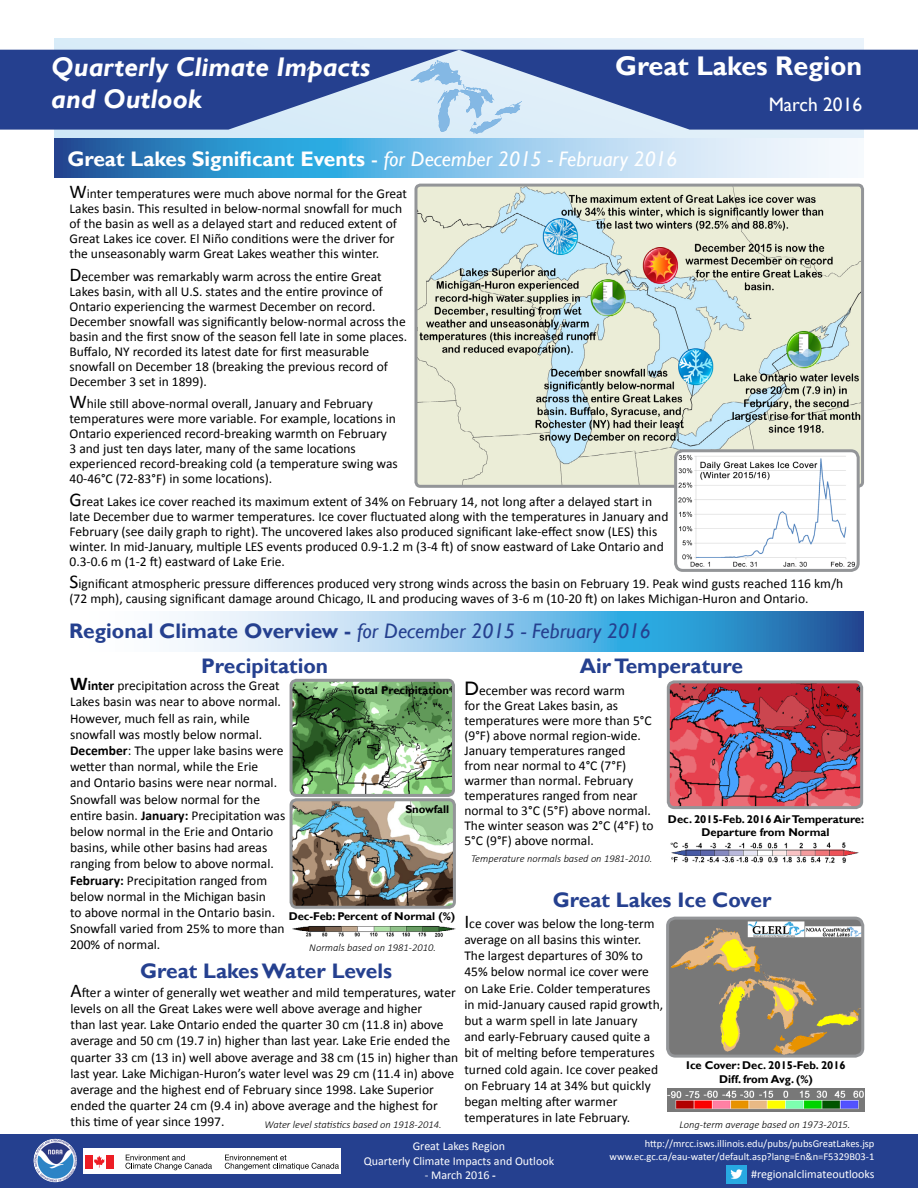
<style>
.page{position:relative;width:918px;height:1188px;background:#fff}
.page>*{position:absolute;margin:0;border:0;box-sizing:border-box;transform-origin:0 0}
.t1{font:italic 700 27px/32.4px "Gill Sans";color:#fff}
.t2{font:700 27px "Gill Sans";color:#fff}
.t3{font:700 21px "Gill Sans";color:#25408f}
.t4{font:italic 21px "Gill Sans";color:#fff}
.t5{font:italic 21px "Gill Sans";color:#25408f}
.t6{font:19.5px "Gill Sans";color:#fff}
.t7{font:13.5px/16.2px "Calibri";color:#000}
.t8{font:12px/14.4px "Calibri";color:#fff;text-align:center}
.t9{font:700 11.25px/13.5px "Gill Sans";color:#000;text-align:center}
.t10{font:italic 300 10.5px "Calibri";color:#000}
.t11{font:10.5px/12.6px "Calibri";color:#fff;text-align:right}
.s1{font-weight:700;font-style:normal}
.s2{font-style:normal}
.s3{font-size:19.5px}
.s4{font-weight:700;font-size:19.5px}
.s5{font-weight:700}
.s6{font-family:"Gill Sans";font-size:19.5px}
</style>
<div class="page">
<div style="left:0;top:1134px;width:918px;height:54px;background:#25408f"></div>
<svg style="left:54px;top:39px;width:810px;height:99px;background:#dbebf7"></svg>
<svg style="left:0;top:50px;width:918px;height:80px;background:#445da1"></svg>
<svg style="left:54px;top:138px;width:794px;height:40px;background:#7eb9e0"></svg>
<img style="left:727px;top:1165px;width:19px;height:18px">
<svg style="left:46px;top:1139px;width:9px;height:2px"></svg>
<img style="left:410px;top:61px;width:112px;height:73px">
<div style="left:83px;top:1149px;width:258px;height:25px;background:#fff"></div>
<svg style="left:94px;top:1156px;width:11px;height:12px"></svg>
<div style="left:85px;top:1155px;width:7px;height:14px;background:#ed1d24"></div>
<div style="left:106px;top:1155px;width:7px;height:14px;background:#ed1d24"></div>
<svg style="left:225px;top:1155px;width:114px;height:15px"></svg>
<svg style="left:125px;top:1155px;width:87px;height:15px"></svg>
<img style="left:418px;top:188px;width:442px;height:296px">
<div style="left:414px;top:184px;width:450px;height:304px;border:3px solid #939598;border-radius:4px"></div>
<svg style="left:178px;top:612px;width:686px;height:39px;background:#7eb9e0"></svg>
<img style="left:671px;top:684px;width:188px;height:121px">
<div style="left:667px;top:680px;width:196px;height:129px;border:3px solid #939598;border-radius:6px"></div>
<img style="left:294px;top:802px;width:158px;height:103px">
<div style="left:290px;top:798px;width:166px;height:111px;border:3px solid #939598;border-radius:5px"></div>
<img style="left:292px;top:926px;width:164px;height:11px">
<img style="left:670px;top:842px;width:189px;height:21px">
<img style="left:678px;top:453px;width:178px;height:115px">
<div style="left:674px;top:449px;width:186px;height:123px;border:3px solid #939598;border-radius:7px"></div>
<img style="left:670px;top:921px;width:190px;height:133px">
<div style="left:666px;top:917px;width:198px;height:141px;border:3px solid #939598;border-radius:8px"></div>
<img style="left:667px;top:1088px;width:197px;height:24px">
<img style="left:291px;top:680px;width:160px;height:113px">
<div style="left:290px;top:679px;width:165px;height:118px;border:3px solid #939598;border-radius:6px"></div>
<h1 class="t1" style="left:51px;top:51px;width:320px">Quarterly Climate Impacts and Outlook</h1>
<h1 class="t2" style="left:615px;top:49px;width:249px">Great Lakes Region</h1>
<h3 class="t6" style="left:769px;top:93px;width:95px">March 2016</h3>
<h2 class="t4" style="left:67px;top:146px;width:612px"><span class="s1">Great Lakes Significant Events</span> <span class="s2">-</span> for December 2015 - February 2016</h2>
<p class="t7" style="left:70px;top:186px;width:339px;line-height:15px"><span class="s3">W</span>inter temperatures were much above normal for the Great Lakes basin. This resulted in below-normal snowfall for much of the basin as well as a delayed start and reduced extent of Great Lakes ice cover. El Niño conditions were the driver for the unseasonably warm Great Lakes weather this winter.</p>
<p class="t7" style="left:70px;top:269px;width:339px;line-height:15px"><span class="s3">D</span>ecember was remarkably warm across the entire Great Lakes basin, with all U.S. states and the entire province of Ontario experiencing the warmest December on record.<br>December snowfall was significantly below-normal across the basin and the first snow of the season fell late in some places.<br>Buffalo, NY recorded its latest date for first measurable snowfall on December 18 (breaking the previous record of December 3 set in 1899).</p>
<p class="t7" style="left:70px;top:396px;width:330px;line-height:15px"><span class="s3">W</span>hile still above-normal overall, January and February temperatures were more variable. For example, locations in Ontario experienced record-breaking warmth on February<br>3 and just ten days later, many of the same locations experienced record-breaking cold (a temperature swing was 40-46°C (72-83°F) in some locations).</p>
<p class="t7" style="left:70px;top:494px;width:600px;line-height:15px"><span class="s3">G</span>reat Lakes ice cover reached its maximum extent of 34% on February 14, not long after a delayed start in late December due to warmer temperatures. Ice cover fluctuated along with the temperatures in January and February (see daily graph to right). The uncovered lakes also produced significant lake-effect snow (LES) this winter. In mid-January, multiple LES events produced 0.9-1.2 m (3-4 ft) of snow eastward of Lake Ontario and 0.3-0.6 m (1-2 ft) eastward of Lake Erie.</p>
<p class="t7" style="left:70px;top:576px;width:775px;line-height:15px"><span class="s3">S</span>ignificant atmospheric pressure differences produced very strong winds across the basin on February 19. Peak wind gusts reached 116 km/h (72 mph), causing significant damage around Chicago, IL and producing waves of 3-6 m (10-20 ft) on lakes Michigan-Huron and Ontario.</p>
<h2 class="t5" style="left:69px;top:619px;width:583px"><span class="s1">Regional Climate Overview -</span> for December 2015 - February 2016</h2>
<h2 class="t3" style="left:201px;top:653px;width:129px">Precipitation</h2>
<h2 class="t3" style="left:580px;top:654px;width:165px">Air Temperature</h2>
<p class="t7" style="left:70px;top:678px;width:217px"><span class="s4">W</span><span class="s5">inter</span> precipitation across the Great Lakes basin was near to above normal.<br>However, much fell as rain, while snowfall was mostly below normal.<br><span class="s5">December</span>: The upper lake basins were wetter than normal, while the Erie<br>and Ontario basins were near normal.<br>Snowfall was below normal for the entire basin. <span class="s5">January:</span> Precipitation was below normal in the Erie and Ontario basins, while other basins had areas ranging from below to above normal.<br><span class="s5">February:</span> Precipitation ranged from below normal in the Michigan basin<br>to above normal in the Ontario basin.<br>Snowfall varied from 25% to more than 200% of normal.</p>
<p class="t7" style="left:464px;top:684px;width:191px;line-height:15px"><span class="s6">D</span>ecember was record warm<br>for the Great Lakes basin, as temperatures were more than 5°C (9°F) above normal region-wide.<br>January temperatures ranged from near normal to 4°C (7°F) warmer than normal. February temperatures ranged from near normal to 3°C (5°F) above normal.<br>The winter season was 2°C (4°F) to<br>5°C (9°F) above normal.</p>
<p class="t9" style="left:352px;top:683px;width:99px">Total Precipitation</p>
<p class="t9" style="left:405px;top:803px;width:45px">Snowfall</p>
<p class="t9" style="left:668px;top:813px;width:198px">Dec. 2015-Feb. 2016 Air Temperature:<br>Departure from Normal</p>
<p class="t10" style="left:471px;top:852px;width:183px">Temperature normals based on 1981-2010.</p>
<h2 class="t3" style="left:553px;top:887px;width:220px">Great Lakes Ice Cover</h2>
<p class="t7" style="left:464px;top:915px;width:200px"><span class="s3">I</span>ce cover was below the long-term average on all basins this winter.<br>The largest departures of 30% to<br>45% below normal ice cover were on Lake Erie. Colder temperatures in mid-January caused rapid growth, but a warm spell in late January<br>and early-February caused quite a bit of melting before temperatures turned cold again. Ice cover peaked on February 14 at 34% but quickly began melting after warmer temperatures in late February.</p>
<p class="t9" style="left:289px;top:910px;width:168px">Dec-Feb: Percent of Normal (%)</p>
<p class="t10" style="left:309px;top:941px;width:128px">Normals based on 1981-2010.</p>
<h2 class="t3" style="left:140px;top:958px;width:254px">Great Lakes Water Levels</h2>
<p class="t7" style="left:71px;top:984px;width:389px"><span class="s3">A</span>fter a winter of generally wet weather and mild temperatures, water levels on all the Great Lakes were well above average and higher<br>than last year. Lake Ontario ended the quarter 30 cm (11.8 in) above average and 50 cm (19.7 in) higher than last year. Lake Erie ended the quarter 33 cm (13 in) well above average and 38 cm (15 in) higher than last year. Lake Michigan-Huron’s water level was 29 cm (11.4 in) above average and the highest end of February since 1998. Lake Superior ended the quarter 24 cm (9.4 in) above average and the highest for this time of year since 1997.</p>
<p class="t9" style="left:686px;top:1059px;width:161px">Ice Cover: Dec. 2015-Feb. 2016<br>Diff. from Avg. (%)</p>
<p class="t10" style="left:680px;top:1118px;width:173px">Long-term average based on 1973-2015.</p>
<p class="t10" style="left:265px;top:1118px;width:179px">Water level statistics based on 1918-2014.</p>
<p class="t8" style="left:364px;top:1139px;width:192px">Great Lakes Region<br>Quarterly Climate Impacts and Outlook</p>
<p class="t8" style="left:425px;top:1168px;width:73px">- March 2016 <span class="s5">-</span></p>
<p class="t11" style="left:610px;top:1137px;width:266px">http://mrcc.isws.illinois.edu/pubs/pubsGreatLakes.jsp www.ec.gc.ca/eau-water/default.asp?lang=En&amp;n=F5329B03-1</p>
<p class="t8" style="left:751px;top:1166px;width:125px">#regionalclimateoutlooks</p>
</div>
